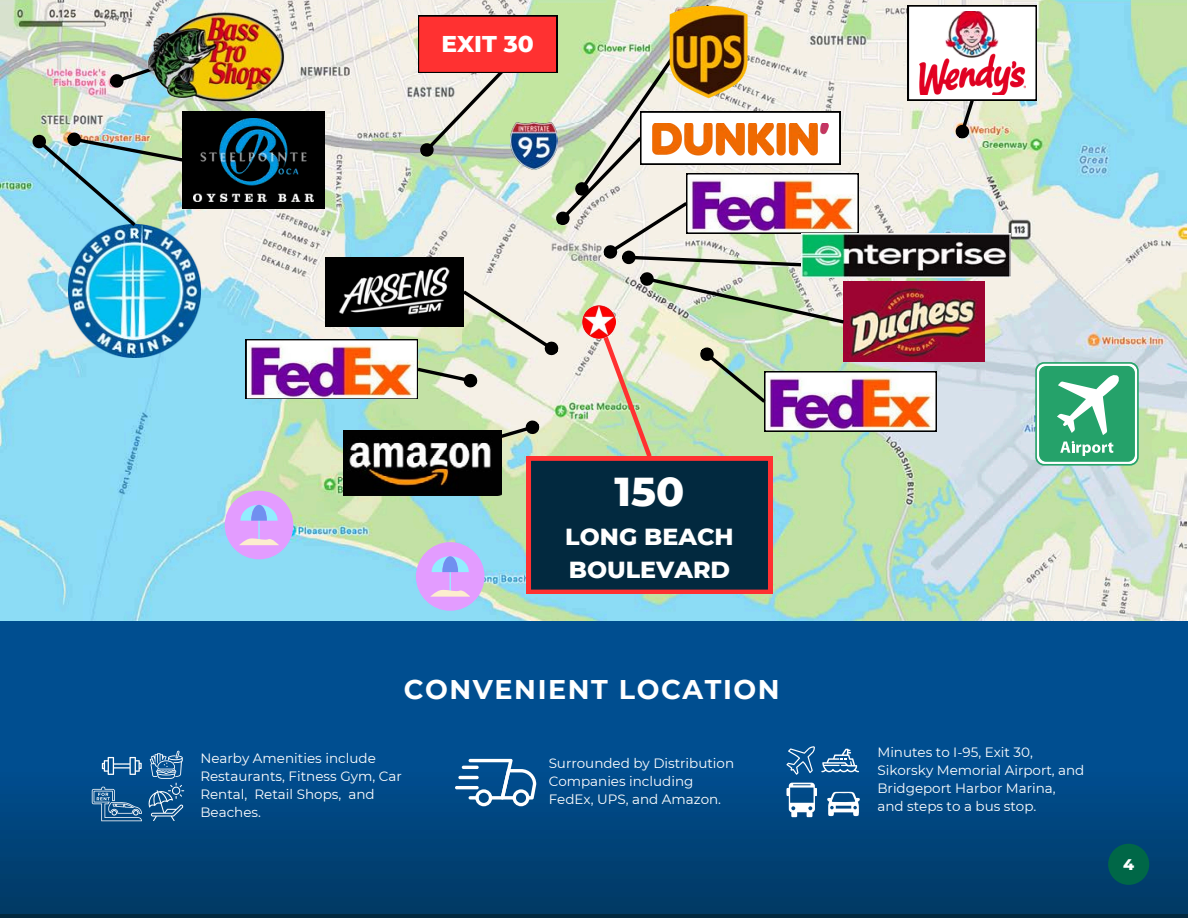
<style>
.page{position:relative;width:1188px;height:918px;background:#fff}
.page>*{position:absolute;margin:0;border:0;box-sizing:border-box;transform-origin:0 0}
.t1{font:800 41.1px "Montserrat";color:#fff}
.t2{font:700 27px "Montserrat";letter-spacing:.06em;color:#fff}
.t3{font:800 23.7px/32.4px "Montserrat";color:#fff}
.t4{font:800 23.25px "Montserrat";color:#fff}
.t5{font:800 15.75px "Montserrat";color:#fff}
.t6{font:13.5px/18px "Montserrat";color:#fff}
</style>
<div class="page">
<img style="left:0;top:0;width:1187px;height:621px">
<img style="left:0;top:622px;width:1188px;height:292px">
<svg style="left:92px;top:787px;width:50px;height:34px"></svg>
<svg style="left:102px;top:757px;width:39px;height:18px"></svg>
<hr style="left:462px;top:766px;width:17px;height:3px;background:#fff;border-radius:2px">
<hr style="left:458px;top:776px;width:21px;height:3px;background:#fff;border-radius:2px">
<hr style="left:455px;top:786px;width:24px;height:3px;background:#fff;border-radius:2px">
<svg style="left:469px;top:759px;width:67px;height:47px"></svg>
<svg style="left:148px;top:751px;width:36px;height:70px"></svg>
<div style="left:416px;top:542px;width:69px;height:69px;background:#e39cff;border-radius:50%"></div>
<img style="left:27px;top:1px;width:1112px;height:596px">
<svg style="left:786px;top:783px;width:31px;height:34px"></svg>
<svg style="left:786px;top:746px;width:29px;height:28px"></svg>
<svg style="left:821px;top:749px;width:38px;height:23px"></svg>
<svg style="left:827px;top:792px;width:33px;height:24px"></svg>
<div style="left:1108px;top:844px;width:41px;height:41px;background:#006747;border-radius:50%"></div>
<img style="left:583px;top:305px;width:32px;height:33px">
<p class="t4" style="left:441px;top:29px;width:94px">EXIT 30</p>
<p class="t1" style="left:615px;top:466px;width:71px">150</p>
<p class="t3" style="left:565px;top:520px;width:170px">LONG BEACH<br>BOULEVARD</p>
<h2 class="t2" style="left:404px;top:673px;width:377px">CONVENIENT LOCATION</h2>
<p class="t6" style="left:200px;top:749px;width:203px">Nearby Amenities include<br>Restaurants, Fitness Gym, Car<br>Rental, Retail Shops, and<br>Beaches.</p>
<p class="t6" style="left:549px;top:754px;width:187px">Surrounded by Distribution<br>Companies including<br>FedEx, UPS, and Amazon.</p>
<p class="t6" style="left:877px;top:743px;width:209px">Minutes to I-95, Exit 30,<br>Sikorsky Memorial Airport, and<br>Bridgeport Harbor Marina, and steps to a bus stop.</p>
<p class="t5" style="left:1123px;top:854px;width:13px">4</p>
</div>
